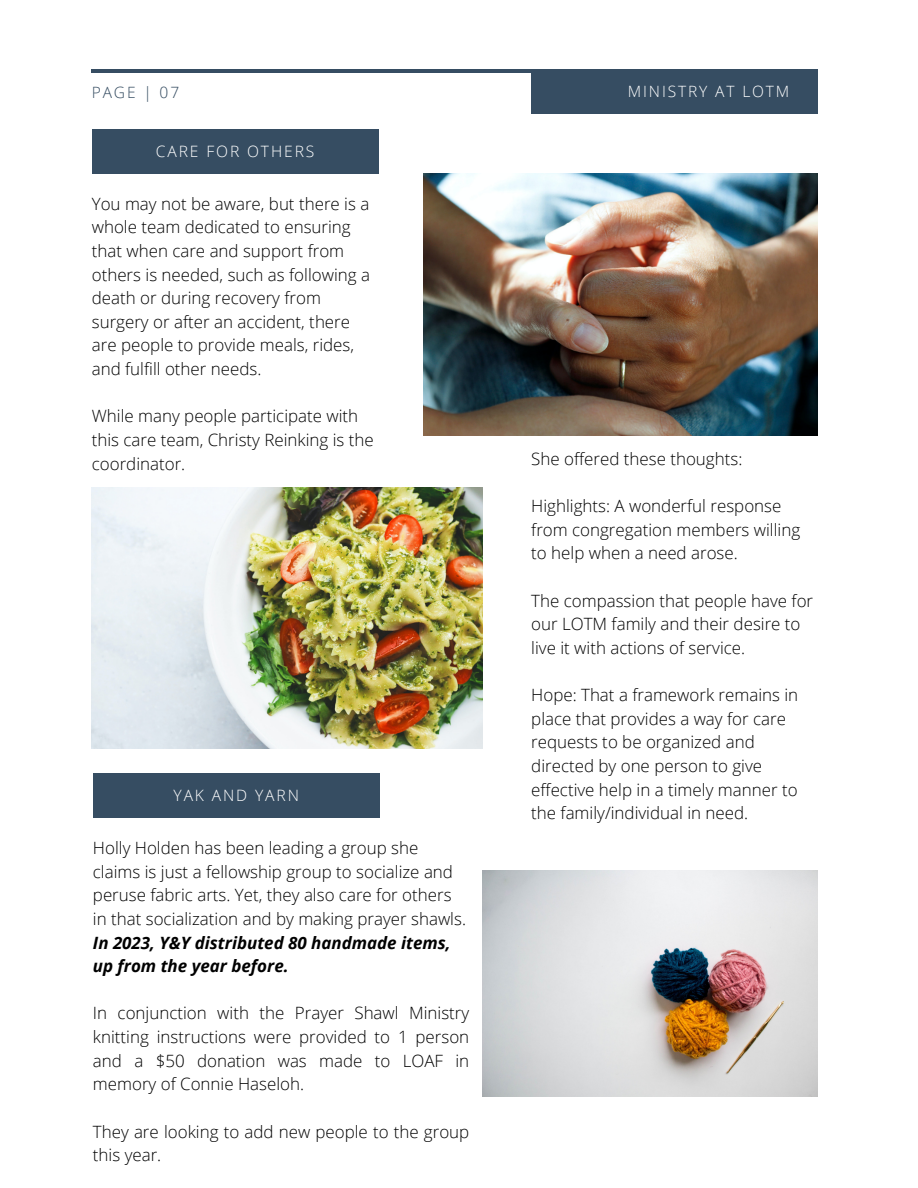
<style>
.page{position:relative;width:918px;height:1188px;background:#fff}
.page>*{position:absolute;margin:0;border:0;box-sizing:border-box;transform-origin:0 0}
.t1{font:300 16.95px/23.7px "Open Sans";color:#000}
.t2{font:300 15.6px "Open Sans";letter-spacing:.12em;color:#fff}
.t3{font:300 15.6px "Open Sans";letter-spacing:.12em;color:#364d62}
.s1{font-weight:700;font-style:italic}
</style>
<div class="page">
<hr style="left:92px;top:70px;width:725px;height:3px;background:#364d62">
<div style="left:531px;top:70px;width:287px;height:43px;background:#364d62"></div>
<div style="left:92px;top:129px;width:287px;height:44px;background:#364d62"></div>
<img style="left:423px;top:174px;width:394px;height:262px">
<img style="left:92px;top:488px;width:390px;height:261px">
<div style="left:93px;top:774px;width:287px;height:44px;background:#364d62"></div>
<img style="left:482px;top:870px;width:336px;height:227px">
<p class="t3" style="left:92px;top:81px;width:89px">PAGE | 07</p>
<p class="t2" style="left:628px;top:80px;width:163px">MINISTRY AT LOTM</p>
<p class="t2" style="left:156px;top:140px;width:160px">CARE FOR OTHERS</p>
<p class="t1" style="left:92px;top:191px;width:280px">You may not be aware, but there is a whole team dedicated to ensuring that when care and support from others is needed, such as following a death or during recovery from surgery or after an accident, there are people to provide meals, rides, and fulfill other needs.</p>
<p class="t1" style="left:92px;top:404px;width:284px">While many people participate with this care team, Christy Reinking is the coordinator.</p>
<p class="t2" style="left:174px;top:784px;width:127px">YAK AND YARN</p>
<p class="t1" style="left:93px;top:836px;width:375px">Holly Holden has been leading a group she claims is just a fellowship group to socialize and peruse fabric arts. Yet, they also care for others in that socialization and by making prayer shawls.<br><span class="s1">In 2023, Y&amp;Y distributed 80 handmade items, up from the year before.</span></p>
<p class="t1" style="left:93px;top:1001px;width:378px;text-align:justify">In conjunction with the Prayer Shawl Ministry knitting instructions were provided to 1 person and a $50 donation was made to LOAF in memory of Connie Haseloh.</p>
<p class="t1" style="left:93px;top:1119px;width:378px">They are looking to add new people to the group this year.</p>
<p class="t1" style="left:531px;top:446px;width:213px">She offered these thoughts:</p>
<p class="t1" style="left:531px;top:494px;width:271px">Highlights: A wonderful response from congregation members willing to help when a need arose.</p>
<p class="t1" style="left:531px;top:588px;width:283px">The compassion that people have for our LOTM family and their desire to live it with actions of service.</p>
<p class="t1" style="left:531px;top:683px;width:269px">Hope: That a framework remains in place that provides a way for care requests to be organized and directed by one person to give effective help in a timely manner to the family/individual in need.</p>
</div>
